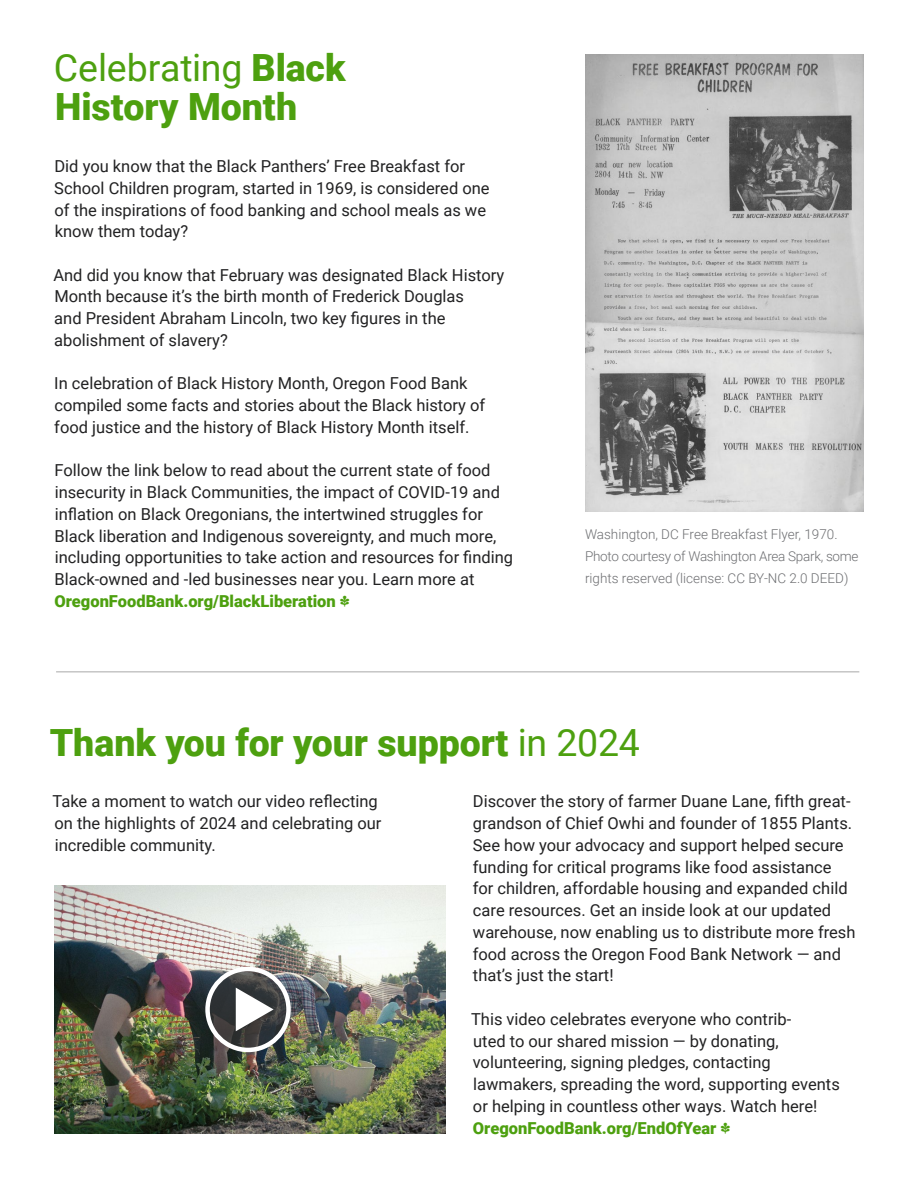
<style>
.page{position:relative;width:918px;height:1188px;background:#fff}
.page>*{position:absolute;margin:0;border:0;box-sizing:border-box;transform-origin:0 0}
.t1{font:900 37.5px/39px "Roboto";color:#4da00f}
.t2{font:16.5px/21.8px "Roboto";color:#222223}
.t3{font:300 13.5px/21.8px "Roboto";color:#6d6e71}
.s1{font-weight:400}
.s2{font-weight:900;color:#4da00f}
.s3{font-family:"Ramo de Flores";color:#4da00f}
</style>
<div class="page">
<hr style="left:56px;top:671px;width:803px;height:2px;background:#c5c5c5">
<img style="left:54px;top:885px;width:392px;height:249px">
<img style="left:585px;top:55px;width:279px;height:457px">
<svg style="left:208px;top:969px;width:81px;height:81px;background:#505253"></svg>
<div style="left:205px;top:967px;width:86px;height:85px;border:4px solid #fff;border-radius:50%"></div>
<svg style="left:236px;top:988px;width:38px;height:43px"></svg>
<h1 class="t1" style="left:54px;top:47px;width:293px"><span class="s1">Celebrating</span> Black<br>History Month</h1>
<p class="t2" style="left:54px;top:155px;width:437px">Did you know that the Black Panthers’ Free Breakfast for School Children program, started in 1969, is considered one of the inspirations of food banking and school meals as we know them today?</p>
<p class="t2" style="left:53px;top:263px;width:452px">And did you know that February was designated Black History Month because it’s the birth month of Frederick Douglas<br>and President Abraham Lincoln, two key figures in the abolishment of slavery?</p>
<p class="t2" style="left:54px;top:372px;width:432px">In celebration of Black History Month, Oregon Food Bank compiled some facts and stories about the Black history of food justice and the history of Black History Month itself.</p>
<p class="t2" style="left:54px;top:459px;width:460px">Follow the link below to read about the current state of food insecurity in Black Communities, the impact of COVID-19 and inflation on Black Oregonians, the intertwined struggles for Black liberation and Indigenous sovereignty, and much more, including opportunities to take action and resources for finding Black-owned and -led businesses near you. Learn more at <span class="s2">OregonFoodBank.org/BlackLiberation</span> <span class="s3">q</span></p>
<p class="t3" style="left:585px;top:523px;width:275px">Washington, DC Free Breakfast Flyer, 1970.<br>Photo courtesy of Washington Area Spark, some rights reserved (license: CC BY-NC 2.0 DEED)</p>
<h1 class="t1" style="left:50px;top:721px;width:592px">Thank you for your support <span class="s1">in 2024</span></h1>
<p class="t2" style="left:53px;top:790px;width:330px">Take a moment to watch our video reflecting on the highlights of 2024 and celebrating our incredible community.</p>
<p class="t2" style="left:473px;top:790px;width:384px">Discover the story of farmer Duane Lane, fifth great&shy;grandson of Chief Owhi and founder of 1855 Plants.<br>See how your advocacy and support helped secure funding for critical programs like food assistance for children, affordable housing and expanded child care resources. Get an inside look at our updated warehouse, now enabling us to distribute more fresh food across the Oregon Food Bank Network — and that’s just the start!</p>
<p class="t2" style="left:471px;top:1008px;width:370px">This video celebrates everyone who contrib-<br>uted to our shared mission — by donating, volunteering, signing pledges, contacting lawmakers, spreading the word, supporting events or helping in countless other ways. Watch here!<br><span class="s2">OregonFoodBank.org/EndOfYear</span> <span class="s3">q</span></p>
</div>
